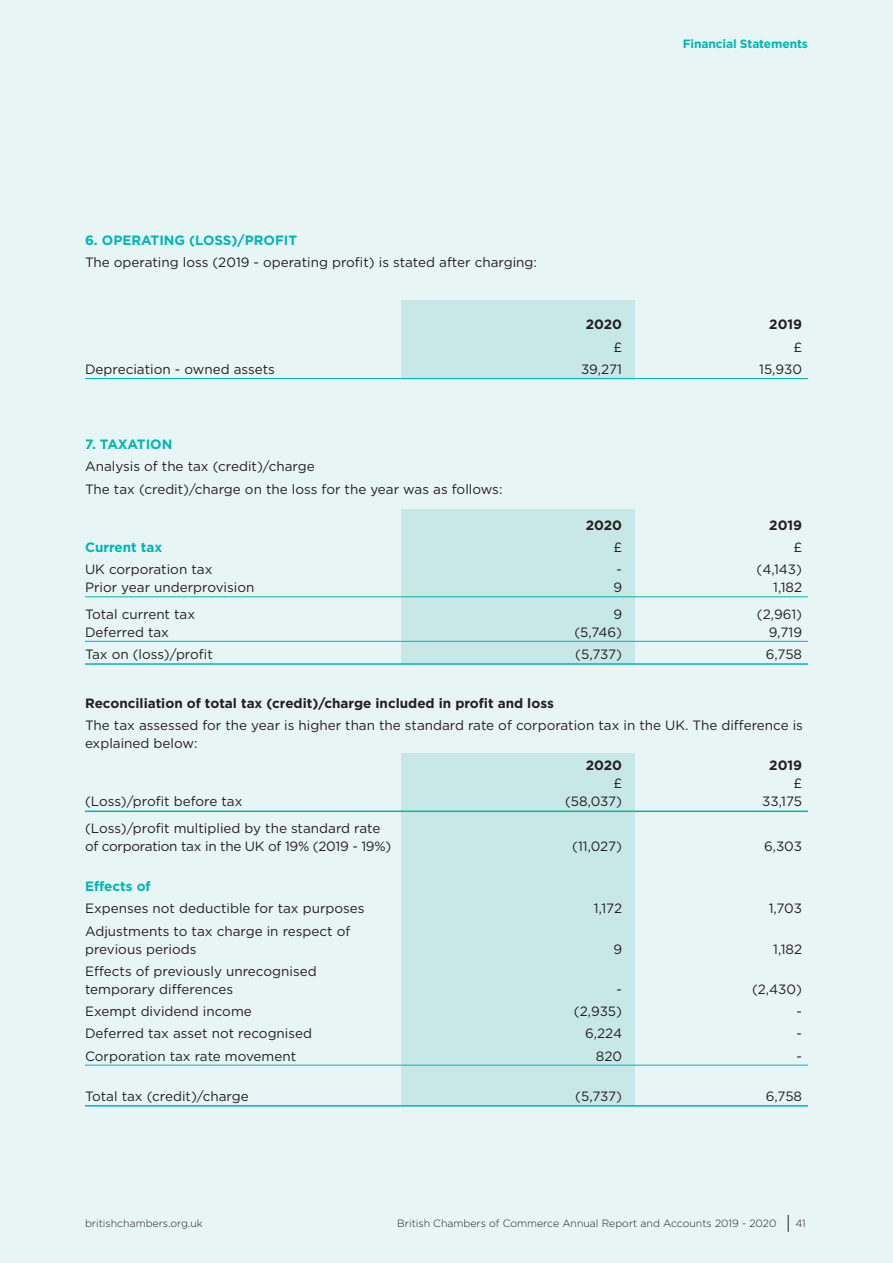
<style>
.page{position:relative;width:893px;height:1263px;background:#e8f5f5}
.page>*{position:absolute;margin:0;border:0;box-sizing:border-box;transform-origin:0 0}
.t1{font:13.5px/18px "Gotham";color:#231f20}
.t2{font:700 13.5px "Gotham";color:#231f20}
.t3{font:13.5px/18px "Gotham";letter-spacing:-.02em;color:#231f20}
.t4{font:700 13.5px "Gotham";color:#00b5b3}
.t5{font:700 13.5px "Gotham";letter-spacing:-.02em;color:#00b5b3}
.t6{font:700 12px "Gotham";letter-spacing:-.01em;color:#00b5b3}
.t7{font:300 10.5px "Gotham";color:#231f20}
</style>
<div class="page">
<svg style="left:788px;top:1215px;width:1px;height:17px"></svg>
<div style="left:401px;top:300px;width:234px;height:79px;background:#c8e8e8"></div>
<div style="left:401px;top:509px;width:234px;height:154px;background:#c8e8e8"></div>
<div style="left:401px;top:753px;width:234px;height:353px;background:#c8e8e8"></div>
<hr style="left:85px;top:378px;width:723px;height:1px;background:#00b5b3">
<hr style="left:85px;top:596px;width:723px;height:1px;background:#00b5b3">
<hr style="left:85px;top:641px;width:723px;height:1px;background:#00b5b3">
<hr style="left:85px;top:663px;width:723px;height:2px;background:#00b5b3">
<hr style="left:85px;top:810px;width:723px;height:2px;background:#00b5b3">
<hr style="left:85px;top:1065px;width:723px;height:1px;background:#00b5b3">
<hr style="left:85px;top:1105px;width:723px;height:1px;background:#00b5b3">
<p class="t6" style="left:683px;top:36px;width:127px">Financial Statements</p>
<p class="t4" style="left:85px;top:231px;width:214px">6. OPERATING (LOSS)/PROFIT</p>
<p class="t1" style="left:85px;top:253px;width:453px">The operating loss (2019 - operating profit) is stated after charging:</p>
<p class="t2" style="left:586px;top:316px;width:38px">2020</p>
<p class="t2" style="left:769px;top:316px;width:34px">2019</p>
<p class="t1" style="left:613px;top:338px;width:10px">£</p>
<p class="t1" style="left:793px;top:338px;width:10px">£</p>
<p class="t1" style="left:85px;top:360px;width:191px">Depreciation - owned assets</p>
<p class="t1" style="left:581px;top:360px;width:43px">39,271</p>
<p class="t1" style="left:759px;top:360px;width:44px">15,930</p>
<p class="t5" style="left:85px;top:435px;width:89px">7. TAXATION</p>
<p class="t1" style="left:85px;top:455px;width:419px;line-height:22.2px">Analysis of the tax (credit)/charge<br>The tax (credit)/charge on the loss for the year was as follows:</p>
<p class="t2" style="left:586px;top:516px;width:38px">2020</p>
<p class="t2" style="left:769px;top:516px;width:34px">2019</p>
<p class="t4" style="left:85px;top:538px;width:79px">Current tax</p>
<p class="t1" style="left:613px;top:538px;width:10px">£</p>
<p class="t1" style="left:793px;top:538px;width:10px">£</p>
<p class="t1" style="left:85px;top:560px;width:129px">UK corporation tax</p>
<p class="t1" style="left:617px;top:560px;width:7px">-</p>
<p class="t1" style="left:756px;top:560px;width:47px">(4,143)</p>
<p class="t1" style="left:85px;top:578px;width:171px">Prior year underprovision</p>
<p class="t1" style="left:613px;top:578px;width:10px">9</p>
<p class="t1" style="left:773px;top:578px;width:30px">1,182</p>
<p class="t1" style="left:85px;top:605px;width:112px">Total current tax</p>
<p class="t1" style="left:613px;top:605px;width:10px">9</p>
<p class="t1" style="left:757px;top:605px;width:47px">(2,961)</p>
<p class="t1" style="left:85px;top:623px;width:86px">Deferred tax</p>
<p class="t1" style="left:574px;top:623px;width:49px">(5,746)</p>
<p class="t1" style="left:769px;top:623px;width:35px">9,719</p>
<p class="t1" style="left:85px;top:645px;width:129px">Tax on (loss)/profit</p>
<p class="t1" style="left:575px;top:645px;width:48px">(5,737)</p>
<p class="t1" style="left:766px;top:645px;width:38px">6,758</p>
<p class="t2" style="left:85px;top:694px;width:470px">Reconciliation of total tax (credit)/charge included in profit and loss</p>
<p class="t1" style="left:85px;top:716px;width:719px">The tax assessed for the year is higher than the standard rate of corporation tax in the UK. The difference is explained below:</p>
<p class="t2" style="left:586px;top:756px;width:38px">2020</p>
<p class="t2" style="left:769px;top:756px;width:34px">2019</p>
<p class="t1" style="left:613px;top:774px;width:10px">£</p>
<p class="t1" style="left:793px;top:774px;width:10px">£</p>
<p class="t1" style="left:85px;top:792px;width:159px">(Loss)/profit before tax</p>
<p class="t1" style="left:565px;top:792px;width:59px">(58,037)</p>
<p class="t1" style="left:762px;top:792px;width:41px">33,175</p>
<p class="t3" style="left:85px;top:819px;width:308px">(Loss)/profit multiplied by the standard rate of corporation tax in the UK of 19% (2019 - 19%)</p>
<p class="t1" style="left:572px;top:837px;width:51px">(11,027)</p>
<p class="t1" style="left:764px;top:837px;width:40px">6,303</p>
<p class="t4" style="left:85px;top:877px;width:67px">Effects of</p>
<p class="t1" style="left:85px;top:899px;width:281px">Expenses not deductible for tax purposes</p>
<p class="t1" style="left:594px;top:899px;width:30px">1,172</p>
<p class="t1" style="left:769px;top:899px;width:35px">1,703</p>
<p class="t1" style="left:85px;top:921px;width:267px">Adjustments to tax charge in respect of previous periods</p>
<p class="t1" style="left:613px;top:939px;width:10px">9</p>
<p class="t1" style="left:773px;top:939px;width:30px">1,182</p>
<p class="t1" style="left:85px;top:962px;width:233px">Effects of previously unrecognised temporary differences</p>
<p class="t1" style="left:617px;top:980px;width:7px">-</p>
<p class="t1" style="left:752px;top:980px;width:52px">(2,430)</p>
<p class="t1" style="left:85px;top:1002px;width:168px">Exempt dividend income</p>
<p class="t1" style="left:574px;top:1002px;width:50px">(2,935)</p>
<p class="t1" style="left:797px;top:1002px;width:7px">-</p>
<p class="t1" style="left:85px;top:1024px;width:229px">Deferred tax asset not recognised</p>
<p class="t1" style="left:585px;top:1024px;width:38px">6,224</p>
<p class="t1" style="left:797px;top:1024px;width:7px">-</p>
<p class="t1" style="left:85px;top:1046px;width:213px">Corporation tax rate movement</p>
<p class="t1" style="left:596px;top:1046px;width:28px">820</p>
<p class="t1" style="left:797px;top:1046px;width:7px">-</p>
<p class="t1" style="left:85px;top:1087px;width:165px">Total tax (credit)/charge</p>
<p class="t1" style="left:575px;top:1087px;width:48px">(5,737)</p>
<p class="t1" style="left:766px;top:1087px;width:38px">6,758</p>
<p class="t7" style="left:85px;top:1216px;width:119px">britishchambers.org.uk</p>
<p class="t7" style="left:397px;top:1216px;width:381px">British Chambers of Commerce Annual Report and Accounts 2019 - 2020</p>
<p class="t7" style="left:795px;top:1216px;width:12px">41</p>
</div>
